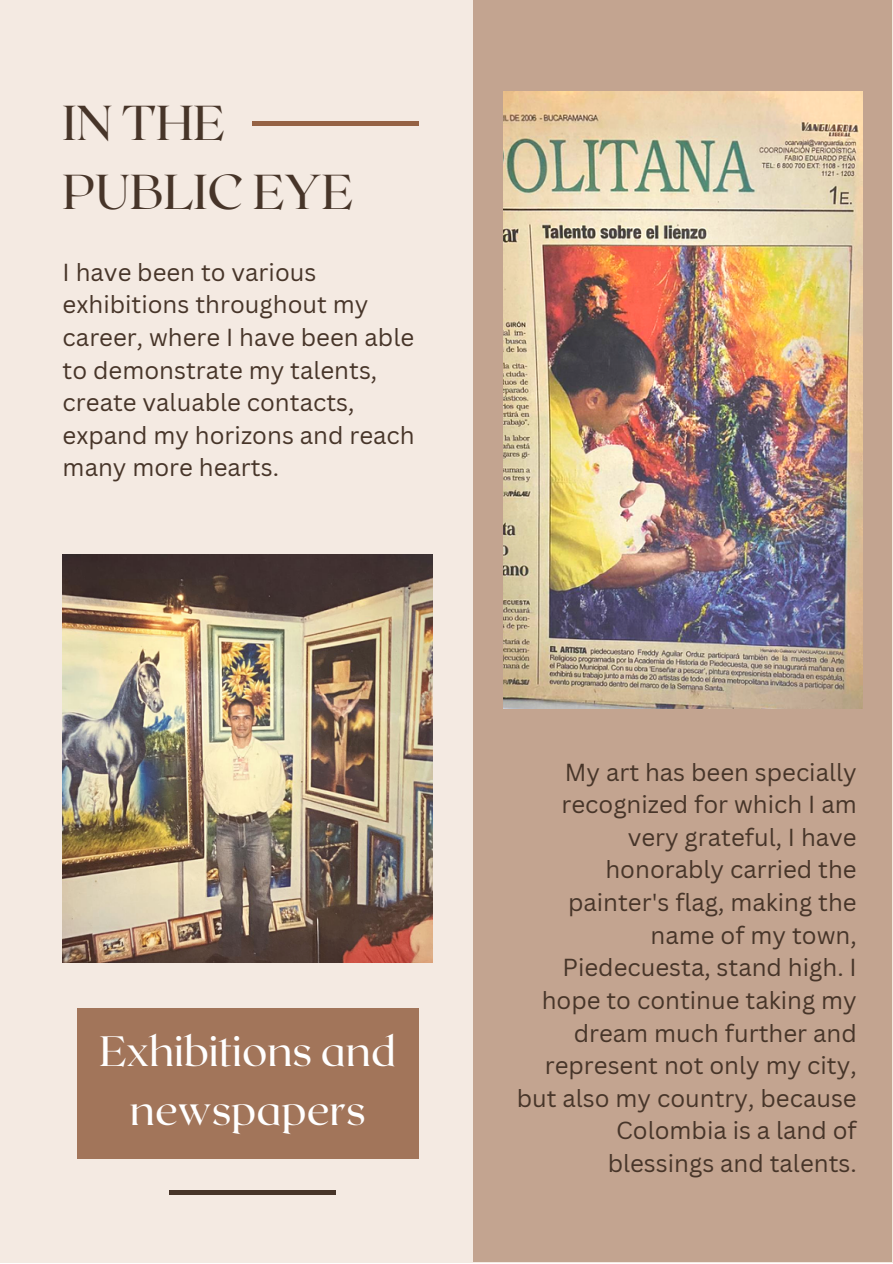
<style>
.page{position:relative;width:893px;height:1264px;background:#fff}
.page>*{position:absolute;margin:0;border:0;box-sizing:border-box;transform-origin:0 0}
.t1{font:48.9px/68.4px "Roxborough CF";color:#473529}
.t2{font:42.3px/59.2px "Roxborough CF";color:#fff;text-align:center}
.t3{font:24px/32.5px "Canva Sans";color:#473529}
</style>
<div class="page">
<div style="left:0;top:0;width:892px;height:1262px;background:#f4eae2"></div>
<img style="left:63px;top:554px;width:369px;height:408px">
<div style="left:473px;top:0;width:419px;height:1260px;background:#c3a490"></div>
<img style="left:504px;top:91px;width:358px;height:617px">
<hr style="left:252px;top:122px;width:166px;height:4px;background:#956244">
<div style="left:77px;top:1008px;width:341px;height:150px;background:#a2755a"></div>
<hr style="left:170px;top:1190px;width:165px;height:4px;background:#473529">
<h1 class="t1" style="left:63px;top:87px;width:292px">IN THE<br>PUBLIC EYE</h1>
<p class="t3" style="left:63px;top:255px;width:353px">I have been to various exhibitions throughout my career, where I have been able to demonstrate my talents, create valuable contacts, expand my horizons and reach many more hearts.</p>
<h2 class="t2" style="left:99px;top:1019px;width:298px">Exhibitions and newspapers</h2>
<p class="t3" style="left:516px;top:755px;width:341px;text-align:right">My art has been specially recognized for which I am very grateful, I have honorably carried the painter's flag, making the name of my town,<br>Piedecuesta, stand high. I hope to continue taking my dream much further and represent not only my city, but also my country, because<br>Colombia is a land of blessings and talents.</p>
</div>
